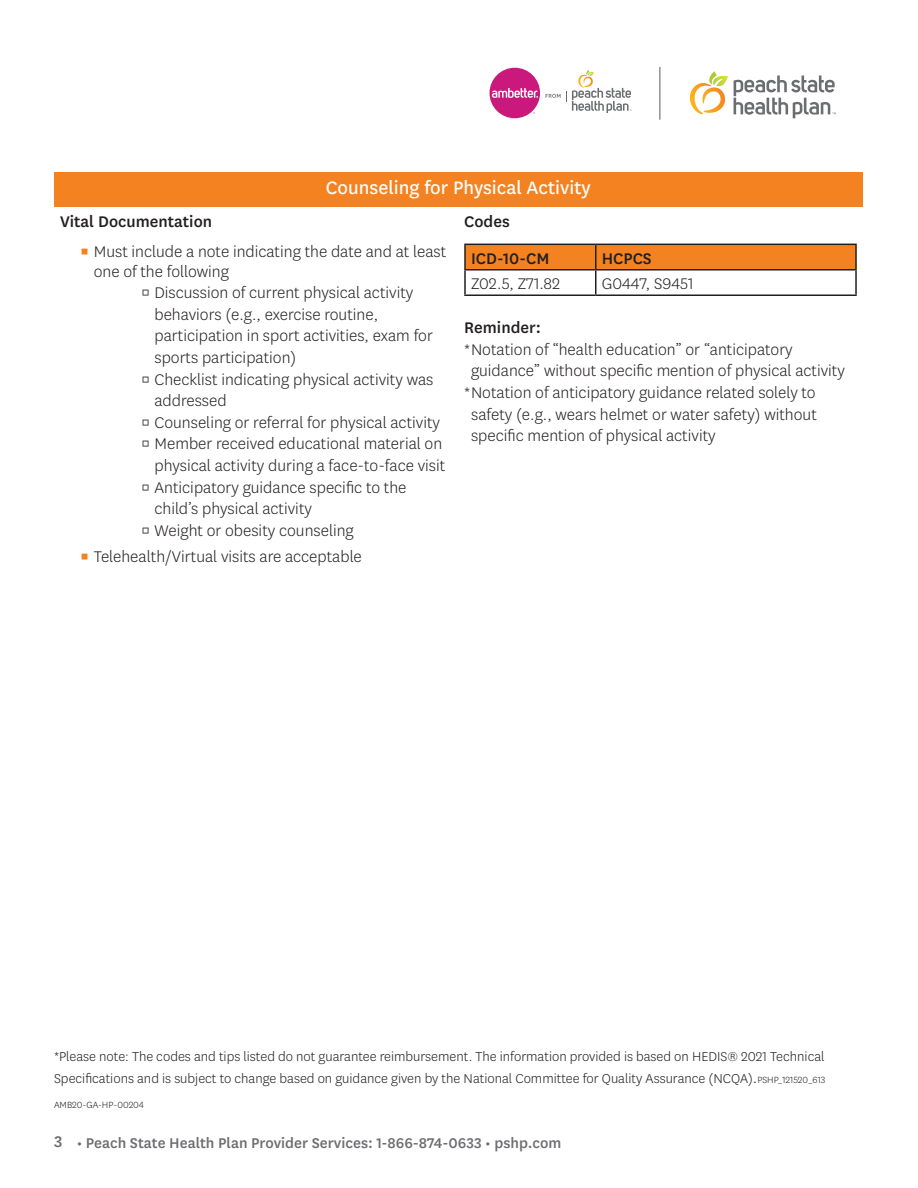
<style>
.page{position:relative;width:918px;height:1188px;background:#fff}
.page>*{position:absolute;margin:0;border:0;box-sizing:border-box;transform-origin:0 0}
.t1{font:21px "Centene Sans";color:#fff}
.t2{font:300 18px/21.6px "Centene Sans";color:#231f20}
.t3{font:500 18px "Centene Sans";color:#231f20}
.t4{font:500 16.5px "Centene Sans";color:#6c6d70}
.t5{font:300 15px/21.6px "Centene Sans";color:#231f20}
.t6{font:300 10.5px "Centene Sans";color:#231f20}
.s1{color:#f58220}
.s2{font-size:18px}
</style>
<div class="page">
<div style="left:54px;top:172px;width:808px;height:35px;background:#f58220"></div>
<div style="left:466px;top:245px;width:389px;height:24px;background:#f58220"></div>
<hr style="left:464px;top:271px;width:2px;height:23px;background:#231f20">
<hr style="left:595px;top:271px;width:2px;height:23px;background:#231f20">
<hr style="left:855px;top:271px;width:2px;height:23px;background:#231f20">
<hr style="left:464px;top:294px;width:132px;height:2px;background:#231f20">
<hr style="left:596px;top:294px;width:261px;height:2px;background:#231f20">
<hr style="left:464px;top:244px;width:132px;height:1px;background:#231f20">
<hr style="left:464px;top:245px;width:2px;height:24px;background:#231f20">
<hr style="left:596px;top:244px;width:261px;height:1px;background:#231f20">
<hr style="left:595px;top:245px;width:2px;height:24px;background:#231f20">
<hr style="left:855px;top:245px;width:2px;height:24px;background:#231f20">
<hr style="left:464px;top:269px;width:132px;height:2px;background:#231f20">
<hr style="left:596px;top:269px;width:261px;height:2px;background:#231f20">
<svg style="left:546px;top:70px;width:86px;height:43px"></svg>
<div style="left:490px;top:68px;width:50px;height:50px;background:#ca187d;border-radius:50%"></div>
<svg style="left:492px;top:88px;width:46px;height:10px"></svg>
<svg style="left:734px;top:75px;width:102px;height:43px"></svg>
<svg style="left:690px;top:71px;width:38px;height:43px"></svg>
<hr style="left:659px;top:67px;width:1px;height:53px;background:#6c6d70">
<h2 class="t1" style="left:326px;top:174px;width:266px">Counseling for Physical Activity</h2>
<h3 class="t3" style="left:60px;top:209px;width:154px">Vital Documentation</h3>
<p class="t2" style="left:94px;top:241px;width:354px;line-height:19.5px;text-indent:-14px"><span class="s1">▪</span> Must include a note indicating the date and at least one of the following</p>
<p class="t2" style="left:154px;top:281px;width:280px;text-indent:-13px">▫ Discussion of current physical activity behaviors (e.g., exercise routine, participation in sport activities, exam for sports participation)</p>
<p class="t2" style="left:154px;top:368px;width:280px;text-indent:-14px">▫ Checklist indicating physical activity was addressed</p>
<p class="t2" style="left:141px;top:411px;width:301px">▫ Counseling or referral for physical activity</p>
<p class="t2" style="left:141px;top:432px;width:306px;text-align:right">▫ Member received educational material on physical activity during a face-to-face visit</p>
<p class="t2" style="left:154px;top:476px;width:254px;text-indent:-14px">▫ Anticipatory guidance specific to the child’s physical activity</p>
<p class="t2" style="left:141px;top:519px;width:214px">▫ Weight or obesity counseling</p>
<p class="t2" style="left:80px;top:545px;width:283px"><span class="s1">▪</span> Telehealth/Virtual visits are acceptable</p>
<h3 class="t3" style="left:464px;top:209px;width:47px">Codes</h3>
<p class="t3" style="left:471px;top:246px;width:80px">ICD-10-CM</p>
<p class="t3" style="left:602px;top:246px;width:52px">HCPCS</p>
<p class="t2" style="left:471px;top:272px;width:91px">Z02.5, Z71.82</p>
<p class="t2" style="left:602px;top:272px;width:93px">G0447, S9451</p>
<h3 class="t3" style="left:464px;top:315px;width:78px">Reminder:</h3>
<p class="t2" style="left:471px;top:338px;width:375px;text-indent:-7px">* Notation of “health education” or “anticipatory guidance” without specific mention of physical activity</p>
<p class="t2" style="left:471px;top:381px;width:347px;text-align:justify;text-indent:-7px">* Notation of anticipatory guidance related solely to safety (e.g., wears helmet or water safety) without specific mention of physical activity</p>
<p class="t5" style="left:54px;top:1045px;width:772px">*Please note: The codes and tips listed do not guarantee reimbursement. The information provided is based on HEDIS® 2021 Technical<br>Specifications and is subject to change based on guidance given by the National Committee for Quality Assurance (NCQA)<span class="s2">.</span></p>
<p class="t6" style="left:757px;top:1073px;width:70px">PSHP_121520_613</p>
<p class="t6" style="left:54px;top:1098px;width:92px">AMB20-GA-HP-00204</p>
<p class="t4" style="left:54px;top:1132px;width:509px"><span class="s2">3</span> • Peach State Health Plan Provider Services: 1-866-874-0633 pshp.com</p>
<p class="t4" style="left:485px;top:1132px;width:7px">•</p>
</div>
